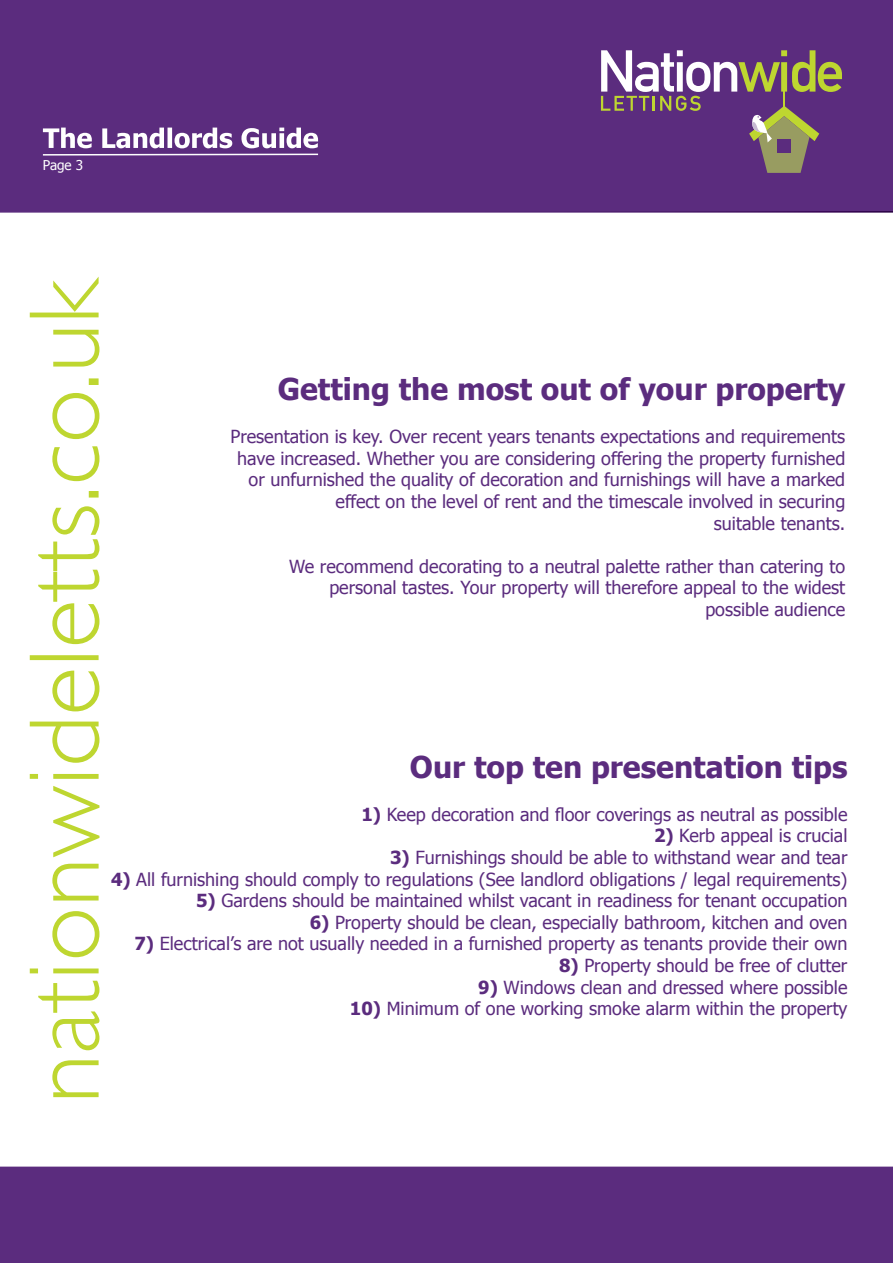
<style>
.page{position:relative;width:893px;height:1263px;background:#fff}
.page>*{position:absolute;margin:0;border:0;box-sizing:border-box;transform-origin:0 0}
.t1{font:700 30px "Tahoma";color:#5b2c7e}
.t2{font:18px/21.6px "Tahoma";color:#5b2c7e;text-align:right}
.t3{font:13.5px "Tahoma";color:#fff}
.s1{font-weight:700}
</style>
<div class="page">
<div style="left:0;top:0;width:893px;height:213px;background:#5b2c7e"></div>
<svg style="left:601px;top:50px;width:241px;height:123px;background:#765680"></svg>
<hr style="left:783px;top:73px;width:2px;height:36px;background:#bed630">
<div style="left:0;top:1166px;width:893px;height:97px;background:#5b2c7e"></div>
<svg style="left:41px;top:128px;width:279px;height:28px"></svg>
<svg style="left:30px;top:277px;width:69px;height:820px"></svg>
<p class="t3" style="left:43px;top:156px;width:42px">Page 3</p>
<p class="t1" style="left:278px;top:368px;width:569px">Getting the most out of your property</p>
<p class="t2" style="left:230px;top:425px;width:616px">Presentation is key. Over recent years tenants expectations and requirements have increased. Whether you are considering offering the property furnished or unfurnished the quality of decoration and furnishings will have a marked</p>
<p class="t2" style="left:335px;top:490px;width:511px">effect on the level of rent and the timescale involved in securing</p>
<p class="t2" style="left:714px;top:511px;width:133px">suitable tenants.</p>
<p class="t2" style="left:289px;top:555px;width:557px">We recommend decorating to a neutral palette rather than catering to</p>
<p class="t2" style="left:329px;top:576px;width:517px">personal tastes. Your property will therefore appeal to the widest</p>
<p class="t2" style="left:705px;top:598px;width:141px">possible audience</p>
<p class="t1" style="left:410px;top:746px;width:439px">Our top ten presentation tips</p>
<p class="t2" style="left:361px;top:803px;width:487px"><span class="s1">1)</span> Keep decoration and floor coverings as neutral as possible</p>
<p class="t2" style="left:654px;top:824px;width:195px"><span class="s1">2)</span> Kerb appeal is crucial</p>
<p class="t2" style="left:390px;top:846px;width:459px"><span class="s1">3)</span> Furnishings should be able to withstand wear and tear</p>
<p class="t2" style="left:111px;top:867px;width:738px"><span class="s1">4)</span> All furnishing should comply to regulations (See landlord obligations / legal requirements)</p>
<p class="t2" style="left:196px;top:889px;width:653px"><span class="s1">5)</span> Gardens should be maintained whilst vacant in readiness for tenant occupation</p>
<p class="t2" style="left:310px;top:911px;width:539px"><span class="s1">6)</span> Property should be clean, especially bathroom, kitchen and oven</p>
<p class="t2" style="left:134px;top:932px;width:714px"><span class="s1">7)</span> Electrical’s are not usually needed in a furnished property as tenants provide their own</p>
<p class="t2" style="left:559px;top:954px;width:290px"><span class="s1">8)</span> Property should be free of clutter</p>
<p class="t2" style="left:478px;top:975px;width:371px"><span class="s1">9)</span> Windows clean and dressed where possible</p>
<p class="t2" style="left:350px;top:997px;width:499px"><span class="s1">10)</span> Minimum of one working smoke alarm within the property</p>
</div>
